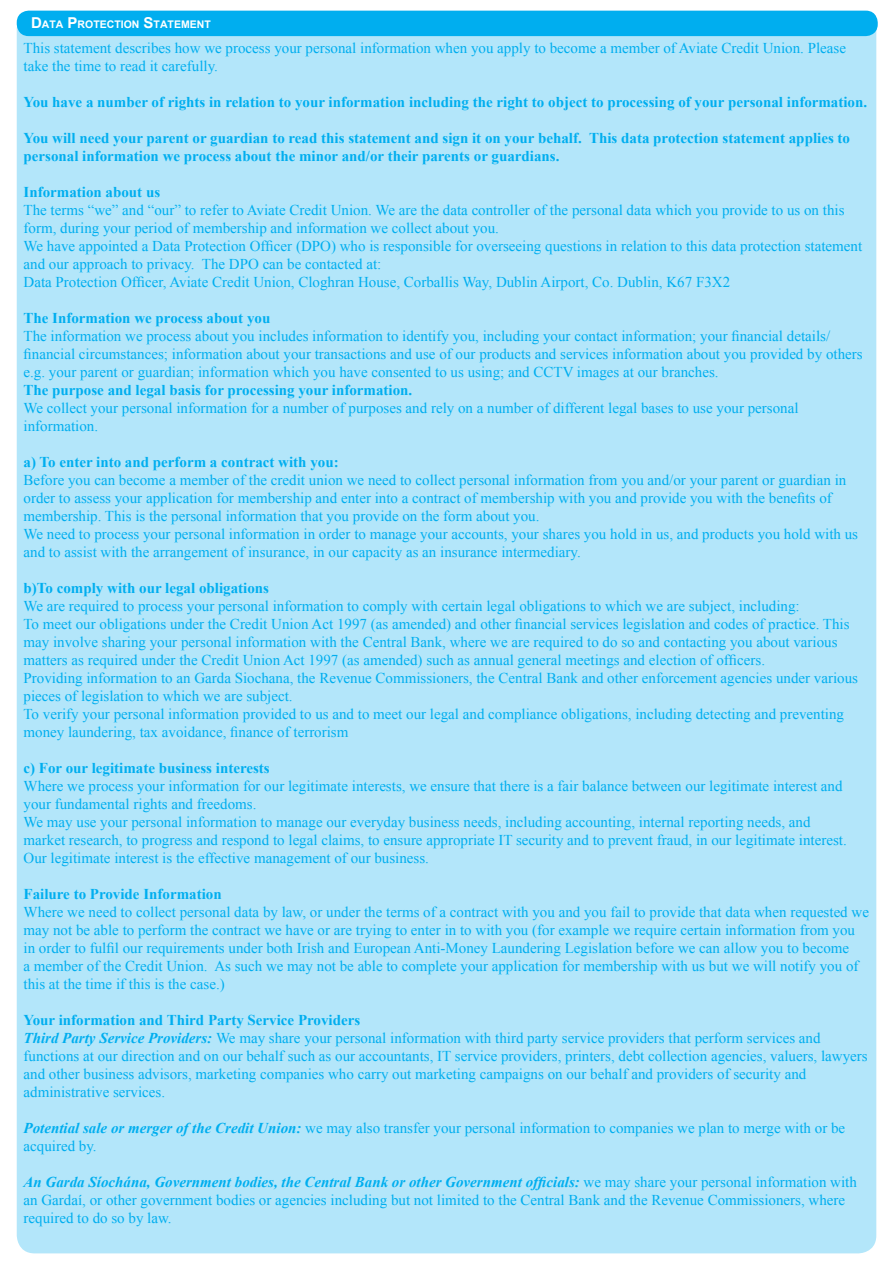
<style>
.page{position:relative;width:893px;height:1263px;background:#fff}
.page>*{position:absolute;margin:0;border:0;box-sizing:border-box;transform-origin:0 0}
.t1{font:15px/18px "Times New Roman";color:#00aeef}
.t2{font:700 15px/18px "Times New Roman";color:#00aeef}
.t3{font:700 10.5px "Arial";color:#fff}
.s1{font-size:15px}
.s2{font-weight:700}
.s3{font-weight:700;font-style:italic}
</style>
<div class="page">
<div style="left:17px;top:12px;width:859px;height:1241px;background:#b3e6fa;border-radius:18px"></div>
<div style="left:17px;top:11px;width:861px;height:25px;background:#00aeef;border-radius:12px"></div>
<p class="t3" style="left:31px;top:18px;width:181px"><span class="s1">D</span>ATA <span class="s1">P</span>ROTECTION <span class="s1">S</span>TATEMENT</p>
<p class="t1" style="left:24px;top:39px;width:824px">This statement describes how we process your personal information when you apply to become a member of Aviate Credit Union. Please take the time to read it carefully.</p>
<p class="t2" style="left:24px;top:93px;width:845px">You have a number of rights in relation to your information including the right to object to processing of your personal information.</p>
<p class="t2" style="left:24px;top:129px;width:828px">You will need your parent or guardian to read this statement and sign it on your behalf. This data protection statement applies to personal information we process about the minor and/or their parents or guardians.</p>
<p class="t2" style="left:24px;top:183px;width:138px">Information about us</p>
<p class="t1" style="left:24px;top:201px;width:840px">The terms “we” and “our” to refer to Aviate Credit Union. We are the data controller of the personal data which you provide to us on this form, during your period of membership and information we collect about you.<br>We have appointed a Data Protection Officer (DPO) who is responsible for overseeing questions in relation to this data protection statement and our approach to privacy. The DPO can be contacted at:<br>Data Protection Officer, Aviate Credit Union, Cloghran House, Corballis Way, Dublin Airport, Co. Dublin, K67 F3X2</p>
<p class="t2" style="left:24px;top:309px;width:248px">The Information we process about you</p>
<p class="t1" style="left:24px;top:327px;width:841px">The information we process about you includes information to identify you, including your contact information; your financial details/ financial circumstances; information about your transactions and use of our products and services information about you provided by others e.g. your parent or guardian; information which you have consented to us using; and CCTV images at our branches.</p>
<p class="t2" style="left:24px;top:381px;width:390px">The purpose and legal basis for processing your information.</p>
<p class="t1" style="left:24px;top:399px;width:776px">We collect your personal information for a number of purposes and rely on a number of different legal bases to use your personal information.</p>
<p class="t2" style="left:24px;top:453px;width:317px">a) To enter into and perform a contract with you:</p>
<p class="t1" style="left:24px;top:471px;width:836px">Before you can become a member of the credit union we need to collect personal information from you and/or your parent or guardian in order to assess your application for membership and enter into a contract of membership with you and provide you with the benefits of membership. This is the personal information that you provide on the form about you.<br>We need to process your personal information in order to manage your accounts, your shares you hold in us, and products you hold with us and to assist with the arrangement of insurance, in our capacity as an insurance intermediary.</p>
<p class="t2" style="left:24px;top:579px;width:247px">b)To comply with our legal obligations</p>
<p class="t1" style="left:24px;top:597px;width:836px">We are required to process your personal information to comply with certain legal obligations to which we are subject, including:<br>To meet our obligations under the Credit Union Act 1997 (as amended) and other financial services legislation and codes of practice. This may involve sharing your personal information with the Central Bank, where we are required to do so and contacting you about various matters as required under the Credit Union Act 1997 (as amended) such as annual general meetings and election of officers.<br>Providing information to an Garda Siochana, the Revenue Commissioners, the Central Bank and other enforcement agencies under various pieces of legislation to which we are subject.<br>To verify your personal information provided to us and to meet our legal and compliance obligations, including detecting and preventing money laundering, tax avoidance, finance of terrorism</p>
<p class="t2" style="left:24px;top:759px;width:248px">c) For our legitimate business interests</p>
<p class="t1" style="left:24px;top:777px;width:825px">Where we process your information for our legitimate interests, we ensure that there is a fair balance between our legitimate interest and your fundamental rights and freedoms.<br>We may use your personal information to manage our everyday business needs, including accounting, internal reporting needs, and market research, to progress and respond to legal claims, to ensure appropriate IT security and to prevent fraud, in our legitimate interest.<br>Our legitimate interest is the effective management of our business.</p>
<p class="t2" style="left:24px;top:885px;width:200px">Failure to Provide Information</p>
<p class="t1" style="left:24px;top:903px;width:847px">Where we need to collect personal data by law, or under the terms of a contract with you and you fail to provide that data when requested we may not be able to perform the contract we have or are trying to enter in to with you (for example we require certain information from you in order to fulfil our requirements under both Irish and European Anti-Money Laundering Legislation before we can allow you to become<br>a member of the Credit Union. As such we may not be able to complete your application for membership with us but we will notify you of this at the time if this is the case.)</p>
<p class="t1" style="left:24px;top:1011px;width:846px"><span class="s2">Your information and Third Party Service Providers<br></span><span class="s3">Third Party Service Providers:</span> We may share your personal information with third party service providers that perform services and functions at our direction and on our behalf such as our accountants, IT service providers, printers, debt collection agencies, valuers, lawyers and other business advisors, marketing companies who carry out marketing campaigns on our behalf and providers of security and administrative services.</p>
<p class="t1" style="left:24px;top:1119px;width:823px"><span class="s3">Potential sale or merger of the Credit Union:</span> we may also transfer your personal information to companies we plan to merge with or be acquired by.</p>
<p class="t1" style="left:24px;top:1173px;width:835px"><span class="s3">An Garda Síochána, Government bodies, the Central Bank or other Government officials:</span> we may share your personal information with an Gardaí, or other government bodies or agencies including but not limited to the Central Bank and the Revenue Commissioners, where required to do so by law.</p>
</div>
